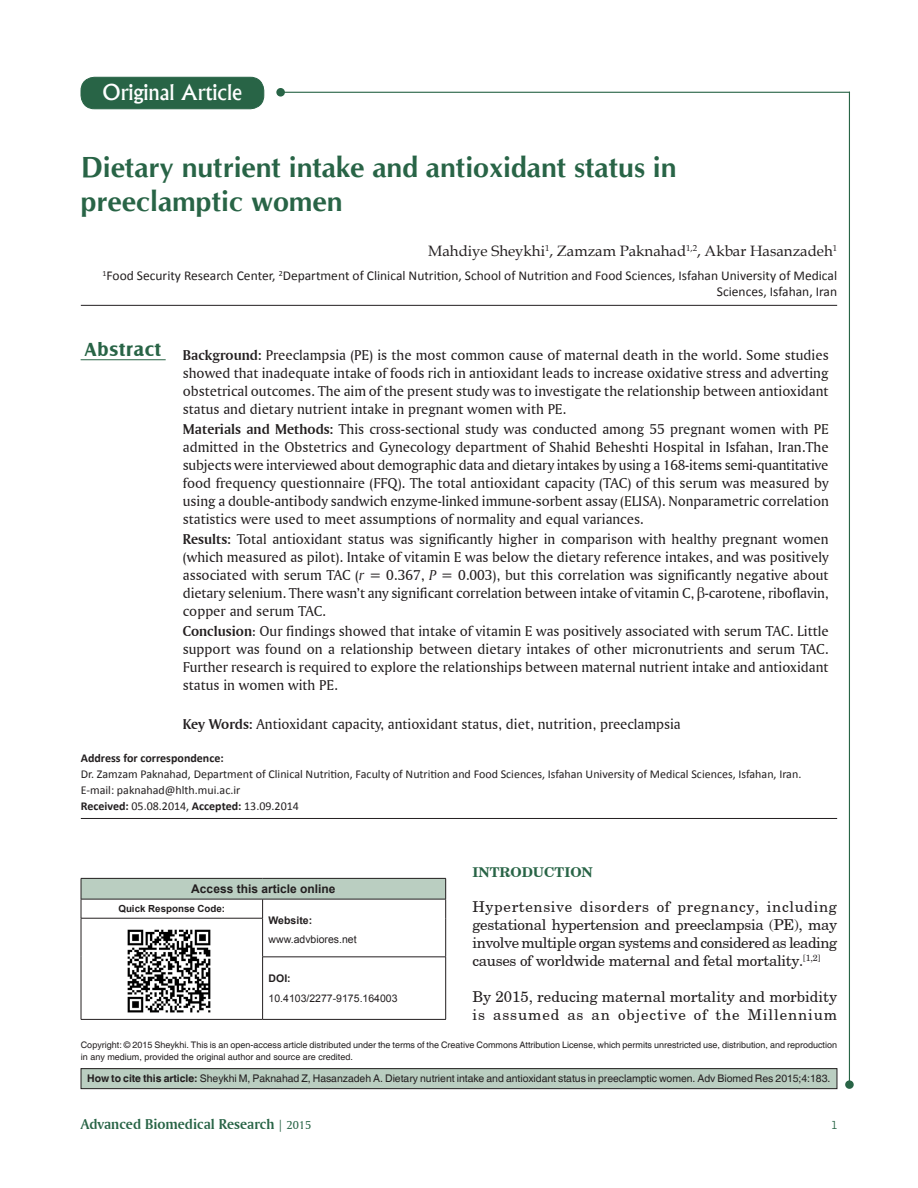
<style>
.page{position:relative;width:918px;height:1188px;background:#fff}
.page>*{position:absolute;margin:0;border:0;box-sizing:border-box;transform-origin:0 0}
.AT{font:700 28.5px/34.2px "CG Omega";color:#286446}
.AH{font:500 21px "Albertus";color:#fff}
.ABSH{font:700 19.5px "Castle T";letter-spacing:.04em;color:#286446}
.ABS{font:15px/18px "Amerigo BT Roman A";color:#231f20;text-align:justify}
.TX{font:15px/18px "New Century Schoolbook";color:#231f20;text-align:justify}
.KWD{font:15px "Amerigo BT Roman A";color:#231f20}
.AU{font:15px "Book Antiqua";color:#231f20}
.RF{font:15px "Amerigo BT Bold A";color:#286446}
.AFF{font:13.5px/16.2px "Calibri";color:#231f20;text-align:right}
.t1{font:700 13.5px "Century Schoolbook BT";color:#286446}
.ADD{font:12px/15.8px "Calibri";color:#231f20}
.HIS{font:12px "Calibri";color:#231f20}
.ATAO{font:700 12px "Arial";color:#231f20}
.RF-2{font:12px "Bell Centennial BT Address";color:#286446}
.SRC{font:10.5px "Helvetica";letter-spacing:-.005em;color:#231f20}
.DOI{font:10.5px "Arial";color:#231f20}
.WEB{font:10.5px "Arial";color:#231f20}
.WEB-2{font:700 10.5px "Arial";color:#231f20}
.DOI-2{font:700 10.5px "Arial";color:#231f20}
.QRC{font:700 9.75px "Arial";color:#231f20}
.CR{font:9px/12px "Helvetica";color:#231f20}
.s1{font-family:"Amerigo BT Bold A"}
.s2{font-family:"Amerigo BT Italic A"}
.s3{font-weight:700}
.s4{font-family:"Amerigo BT Roman A";font-size:12px}
</style>
<div class="page">
<div style="left:81px;top:77px;width:183px;height:32px;background:#286446;border-radius:14px"></div>
<div style="left:81px;top:77px;width:183px;height:32px;border:1px solid #286446;border-radius:14px"></div>
<hr style="left:281px;top:92px;width:569px;height:1px;background:#286446">
<div style="left:276px;top:88px;width:9px;height:9px;background:#286446;border-radius:50%"></div>
<hr style="left:849px;top:92px;width:1px;height:992px;background:#286446">
<div style="left:845px;top:1080px;width:9px;height:9px;background:#286446;border-radius:50%"></div>
<hr style="left:81px;top:818px;width:756px;height:1px;background:#231f20">
<hr style="left:81px;top:359px;width:85px;height:1px;background:#286446">
<hr style="left:81px;top:305px;width:756px;height:1px;background:#231f20">
<div style="left:81px;top:878px;width:365px;height:21px;background:#bacec1"></div>
<hr style="left:81px;top:1019px;width:182px;height:1px;background:#231f20">
<hr style="left:81px;top:878px;width:182px;height:1px;background:#231f20">
<hr style="left:263px;top:878px;width:183px;height:1px;background:#231f20">
<hr style="left:81px;top:899px;width:182px;height:1px;background:#231f20">
<svg style="left:81px;top:879px;width:1px;height:39px"></svg>
<hr style="left:263px;top:899px;width:183px;height:1px;background:#231f20">
<svg style="left:445px;top:879px;width:1px;height:39px"></svg>
<hr style="left:445px;top:918px;width:1px;height:39px;background:#231f20">
<hr style="left:81px;top:918px;width:182px;height:1px;background:#231f20">
<hr style="left:81px;top:918px;width:1px;height:39px;background:#231f20">
<hr style="left:81px;top:957px;width:1px;height:62px;background:#231f20">
<hr style="left:445px;top:957px;width:1px;height:62px;background:#231f20">
<hr style="left:263px;top:1019px;width:183px;height:1px;background:#231f20">
<svg style="left:262px;top:899px;width:1px;height:19px"></svg>
<hr style="left:262px;top:918px;width:1px;height:39px;background:#231f20">
<hr style="left:262px;top:957px;width:1px;height:62px;background:#231f20">
<hr style="left:262px;top:957px;width:184px;height:1px;background:#231f20">
<img style="left:127px;top:929px;width:84px;height:84px">
<div style="left:81px;top:1069px;width:756px;height:20px;background:#bacec1"></div>
<div style="left:81px;top:1068px;width:756px;height:21px;border:1px solid #231f20"></div>
<p class="AH" style="left:103px;top:80px;width:141px">Original Article</p>
<p class="AT" style="left:81px;top:150px;width:597px">Dietary nutrient intake and antioxidant status in preeclamptic women</p>
<p class="AU" style="left:428px;top:240px;width:410px">Mahdiye Sheykhi<sup>1</sup>, Zamzam Paknahad<sup>1,2</sup>, Akbar Hasanzadeh<sup>1</sup></p>
<p class="AFF" style="left:103px;top:267px;width:736px"><sup>1</sup>Food Security Research Center, <sup>2</sup>Department of Clinical Nutrition, School of Nutrition and Food Sciences, Isfahan University of Medical<br>Sciences, Isfahan, Iran</p>
<p class="ABSH" style="left:85px;top:338px;width:78px">Abstract</p>
<p class="ABS" style="left:183px;top:346px;width:647px"><span class="s1">Background:</span> Preeclampsia (PE) is the most common cause of maternal death in the world. Some studies showed that inadequate intake of foods rich in antioxidant leads to increase oxidative stress and adverting obstetrical outcomes. The aim of the present study was to investigate the relationship between antioxidant status and dietary nutrient intake in pregnant women with PE.</p>
<p class="ABS" style="left:183px;top:420px;width:647px"><span class="s1">Materials and Methods:</span> This cross‑sectional study was conducted among 55 pregnant women with PE admitted in the Obstetrics and Gynecology department of Shahid Beheshti Hospital in Isfahan, Iran.The subjects were interviewed about demographic data and dietary intakes by using a 168‑items semi‑quantitative food frequency questionnaire (FFQ). The total antioxidant capacity (TAC) of this serum was measured by using a double‑antibody sandwich enzyme‑linked immune‑sorbent assay (ELISA). Nonparametric correlation statistics were used to meet assumptions of normality and equal variances.</p>
<p class="ABS" style="left:183px;top:530px;width:647px"><span class="s1">Results:</span> Total antioxidant status was significantly higher in comparison with healthy pregnant women (which measured as pilot). Intake of vitamin E was below the dietary reference intakes, and was positively associated with serum TAC (<span class="s2">r</span> = 0.367, <span class="s2">P</span> = 0.003), but this correlation was significantly negative about dietary selenium. There wasn’t any significant correlation between intake of vitamin C, ‑carotene, riboflavin, copper and serum TAC.</p>
<p class="ABS" style="left:183px;top:622px;width:647px"><span class="s1">Conclusion</span>: Our findings showed that intake of vitamin E was positively associated with serum TAC. Little support was found on a relationship between dietary intakes of other micronutrients and serum TAC.<br>Further research is required to explore the relationships between maternal nutrient intake and antioxidant status in women with PE.</p>
<p class="KWD" style="left:183px;top:715px;width:499px"><span class="s1">Key Words:</span> Antioxidant capacity, antioxidant status, diet, nutrition, preeclampsia</p>
<p class="ADD" style="left:81px;top:750px;width:722px"><span class="s3">Address for correspondence:<br></span>Dr. Zamzam Paknahad, Department of Clinical Nutrition, Faculty of Nutrition and Food Sciences, Isfahan University of Medical Sciences, Isfahan, Iran.<br>E‑mail: paknahad@hlth.mui.ac.ir</p>
<p class="HIS" style="left:81px;top:797px;width:220px"><span class="s3">Received:</span> 05.08.2014, <span class="s3">Accepted:</span> 13.09.2014</p>
<p class="ATAO" style="left:191px;top:881px;width:146px">Access this article online</p>
<p class="QRC" style="left:118px;top:902px;width:108px">Quick Response Code:</p>
<p class="WEB-2" style="left:269px;top:913px;width:45px">Website:</p>
<p class="WEB" style="left:269px;top:933px;width:90px">www.advbiores.net</p>
<p class="DOI-2" style="left:269px;top:972px;width:24px">DOI:</p>
<p class="DOI" style="left:269px;top:991px;width:131px">10.4103/2277-9175.164003</p>
<h1 class="t1" style="left:472px;top:864px;width:122px">INTRODUCTION</h1>
<p class="TX" style="left:472px;top:898px;width:366px">Hypertensive disorders of pregnancy, including gestational hypertension and preeclampsia (PE), may involve multiple organ systems and considered as leading causes of worldwide maternal and fetal mortality.<sup>[1,2]</sup></p>
<p class="TX" style="left:472px;top:987px;width:366px">By 2015, reducing maternal mortality and morbidity is assumed as an objective of the Millennium</p>
<p class="CR" style="left:81px;top:1039px;width:758px">Copyright: © 2015 Sheykhi. This is an open‑access article distributed under the terms of the Creative Commons Attribution License, which permits unrestricted use, distribution, and reproduction in any medium, provided the original author and source are credited.</p>
<p class="SRC" style="left:87px;top:1073px;width:745px"><span class="s3">How to cite this article:</span> Sheykhi M, Paknahad Z, Hasanzadeh A. Dietary nutrient intake and antioxidant status in preeclamptic women. Adv Biomed Res 2015;4:183.</p>
<p class="RF" style="left:81px;top:1115px;width:232px">Advanced Biomedical Research <span class="s4">| 2015</span></p>
<p class="RF-2" style="left:832px;top:1118px;width:7px">1</p>
</div>
